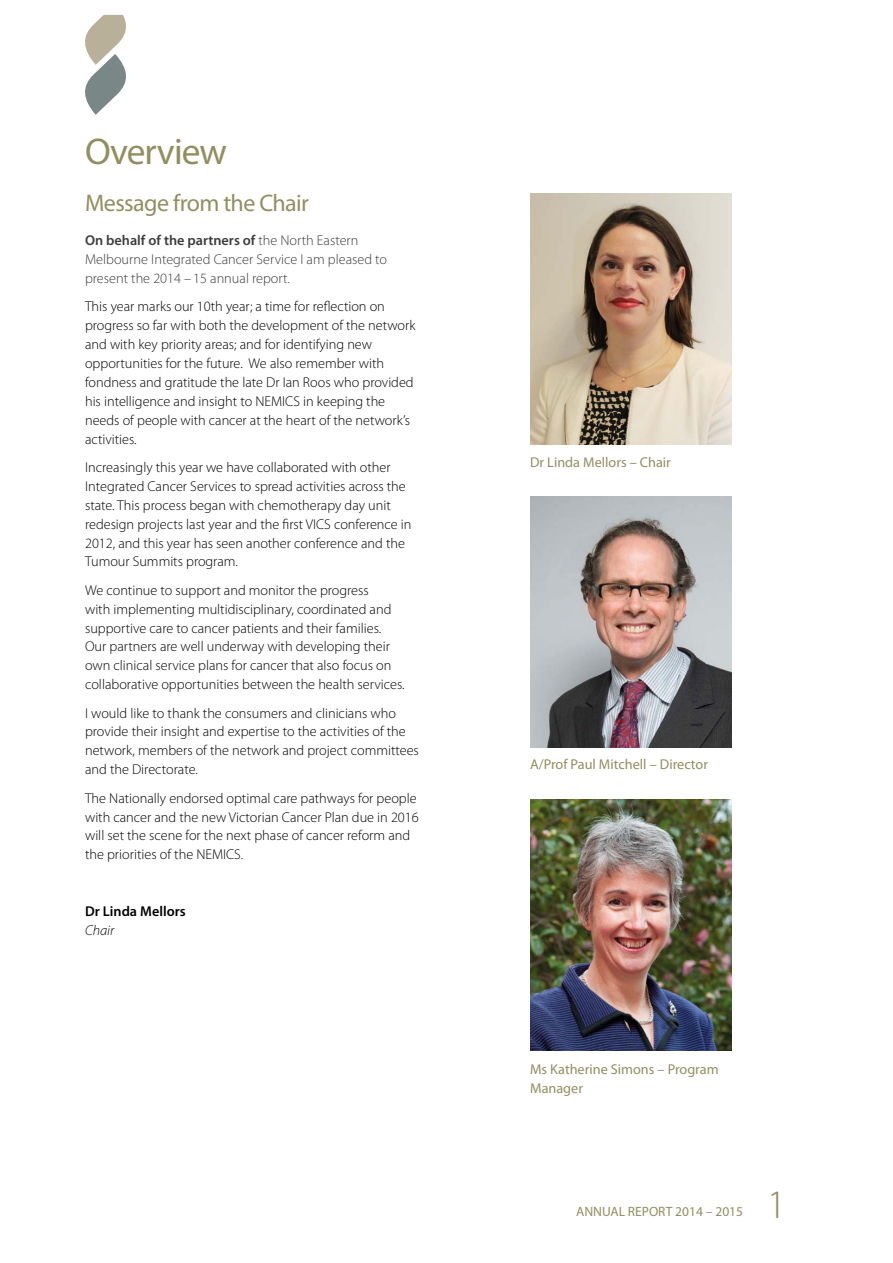
<style>
.page{position:relative;width:893px;height:1263px;background:#fff}
.page>*{position:absolute;margin:0;border:0;box-sizing:border-box;transform-origin:0 0}
.t1{font:300 40.5px "Myriad Pro";color:#918f61}
.t2{font:37.35px "Myriad Pro";letter-spacing:-.025em;color:#918f61}
.t3{font:24px "Myriad Pro";letter-spacing:-.025em;color:#918f61}
.t4{font:300 14.25px/18.9px "Myriad Pro";color:#000}
.t5{font:300 14.25px/18.9px "Myriad Pro";color:#3c3c3b}
.t6{font:14.25px/18.9px "Myriad Pro";color:#918f61}
.t7{font:600 14.25px "Myriad Pro";color:#000}
.t8{font:italic 300 14.25px "Myriad Pro";color:#000}
.t9{font:13.5px "Myriad Pro";color:#918f61}
.s1{font-weight:600}
</style>
<div class="page">
<img style="left:530px;top:193px;width:201px;height:251px">
<img style="left:530px;top:496px;width:201px;height:251px">
<img style="left:530px;top:799px;width:201px;height:251px">
<svg style="left:85px;top:15px;width:41px;height:100px"></svg>
<h2 class="t2" style="left:85px;top:128px;width:143px">Overview</h2>
<h3 class="t3" style="left:85px;top:189px;width:225px">Message from the Chair</h3>
<p class="t5" style="left:85px;top:231px;width:304px"><span class="s1">On behalf of the partners of</span> the North Eastern<br>Melbourne Integrated Cancer Service I am pleased to present the 2014 –15 annual report.</p>
<p class="t4" style="left:85px;top:297px;width:332px">This year marks our 10th year; a time for reflection on progress so far with both the development of the network and with key priority areas; and for identifying new opportunities for the future. We also remember with fondness and gratitude the late Dr Ian Roos who provided his intelligence and insight to NEMICS in keeping the needs of people with cancer at the heart of the network’s activities.</p>
<p class="t4" style="left:85px;top:458px;width:328px">Increasingly this year we have collaborated with other Integrated Cancer Services to spread activities across the state. This process began with chemotherapy day unit redesign projects last year and the first VICS conference in 2012, and this year has seen another conference and the Tumour Summits program.</p>
<p class="t4" style="left:85px;top:580px;width:321px">We continue to support and monitor the progress<br>with implementing multidisciplinary, coordinated and supportive care to cancer patients and their families.<br>Our partners are well underway with developing their own clinical service plans for cancer that also focus on collaborative opportunities between the health services.</p>
<p class="t4" style="left:85px;top:703px;width:335px">I would like to thank the consumers and clinicians who provide their insight and expertise to the activities of the network, members of the network and project committees and the Directorate.</p>
<p class="t4" style="left:85px;top:788px;width:335px">The Nationally endorsed optimal care pathways for people with cancer and the new Victorian Cancer Plan due in 2016 will set the scene for the next phase of cancer reform and the priorities of the NEMICS.</p>
<p class="t7" style="left:85px;top:902px;width:102px">Dr Linda Mellors</p>
<p class="t8" style="left:85px;top:922px;width:31px">Chair</p>
<p class="t6" style="left:530px;top:452px;width:142px">Dr Linda Mellors – Chair</p>
<p class="t6" style="left:530px;top:755px;width:179px">A/Prof Paul Mitchell – Director</p>
<p class="t6" style="left:530px;top:1059px;width:190px">Ms Katherine Simons – Program<br>Manager</p>
<p class="t9" style="left:576px;top:1203px;width:169px">ANNUAL REPORT 2014 – 2015</p>
<h1 class="t1" style="left:767px;top:1180px;width:21px">1</h1>
</div>
